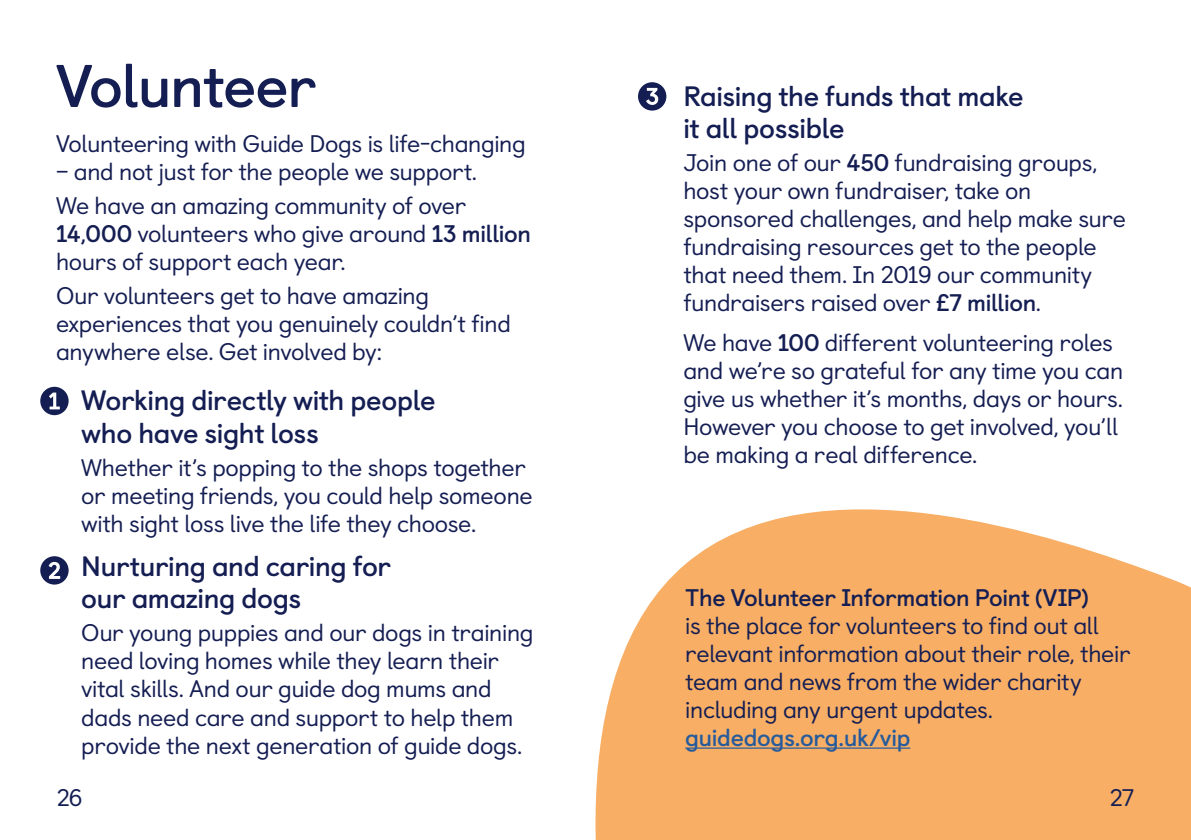
<style>
.page{position:relative;width:1191px;height:840px;background:#fff}
.page>*{position:absolute;margin:0;border:0;box-sizing:border-box;transform-origin:0 0}
.t1{font:700 60px "Castledown";letter-spacing:-.02em;color:#151e53}
.t2{font:700 28px/32px "Castledown";letter-spacing:-.015em;color:#151e53}
.t3{font:24px/28px "Castledown";letter-spacing:-.015em;color:#151e53}
.s1{font-weight:700}
.s2{font-weight:700;color:#275b9b}
</style>
<div class="page">
<svg style="left:595px;top:509px;width:596px;height:330px;background:#f8b877"></svg>
<hr style="left:685px;top:747px;width:225px;height:1px;background:#275b9b">
<div style="left:40px;top:386px;width:29px;height:29px;background:#151e53;border-radius:50%"></div>
<svg style="left:49px;top:392px;width:11px;height:17px"></svg>
<div style="left:40px;top:556px;width:29px;height:28px;background:#151e53;border-radius:50%"></div>
<svg style="left:49px;top:561px;width:11px;height:17px"></svg>
<div style="left:638px;top:82px;width:28px;height:28px;background:#151e53;border-radius:50%"></div>
<svg style="left:646px;top:88px;width:12px;height:17px"></svg>
<h1 class="t1" style="left:56px;top:38px;width:262px">Volunteer</h1>
<p class="t3" style="left:56px;top:127px;width:471px">Volunteering with Guide Dogs is life-changing</p>
<p class="t3" style="left:56px;top:155px;width:422px">– and not just for the people we support.</p>
<p class="t3" style="left:56px;top:189px;width:477px">We have an amazing community of over<br><span class="s1">14,000</span> volunteers who give around <span class="s1">13 million </span>hours of support each year.</p>
<p class="t3" style="left:56px;top:279px;width:456px">Our volunteers get to have amazing experiences that you genuinely couldn’t find anywhere else. Get involved by:</p>
<h2 class="t2" style="left:81px;top:382px;width:356px">Working directly with people who have sight loss</h2>
<p class="t3" style="left:81px;top:451px;width:453px">Whether it’s popping to the shops together or meeting friends, you could help someone with sight loss live the life they choose.</p>
<h2 class="t2" style="left:81px;top:547px;width:311px">Nurturing and caring for our amazing dogs</h2>
<p class="t3" style="left:81px;top:616px;width:454px">Our young puppies and our dogs in training need loving homes while they learn their vital skills. And our guide dog mums and dads need care and support to help them provide the next generation of guide dogs.</p>
<p class="t3" style="left:57px;top:780px;width:27px">26</p>
<h2 class="t2" style="left:683px;top:77px;width:342px">Raising the funds that make it all possible</h2>
<p class="t3" style="left:683px;top:147px;width:444px">Join one of our <span class="s1">450</span> fundraising groups, host your own fundraiser, take on sponsored challenges, and help make sure fundraising resources get to the people that need them. In 2019 our community fundraisers raised over <span class="s1">£7 million</span>.</p>
<p class="t3" style="left:683px;top:326px;width:441px">We have <span class="s1">100</span> different volunteering roles and we’re so grateful for any time you can give us whether it’s months, days or hours.<br>However you choose to get involved, you’ll be making a real difference.</p>
<p class="t3" style="left:685px;top:580px;width:447px"><span class="s1">The Volunteer Information Point (VIP)<br></span>is the place for volunteers to find out all relevant information about their role, their team and news from the wider charity including any urgent updates. <span class="s2">guidedogs.org.uk/vip</span></p>
<p class="t3" style="left:1109px;top:780px;width:26px">27</p>
</div>
